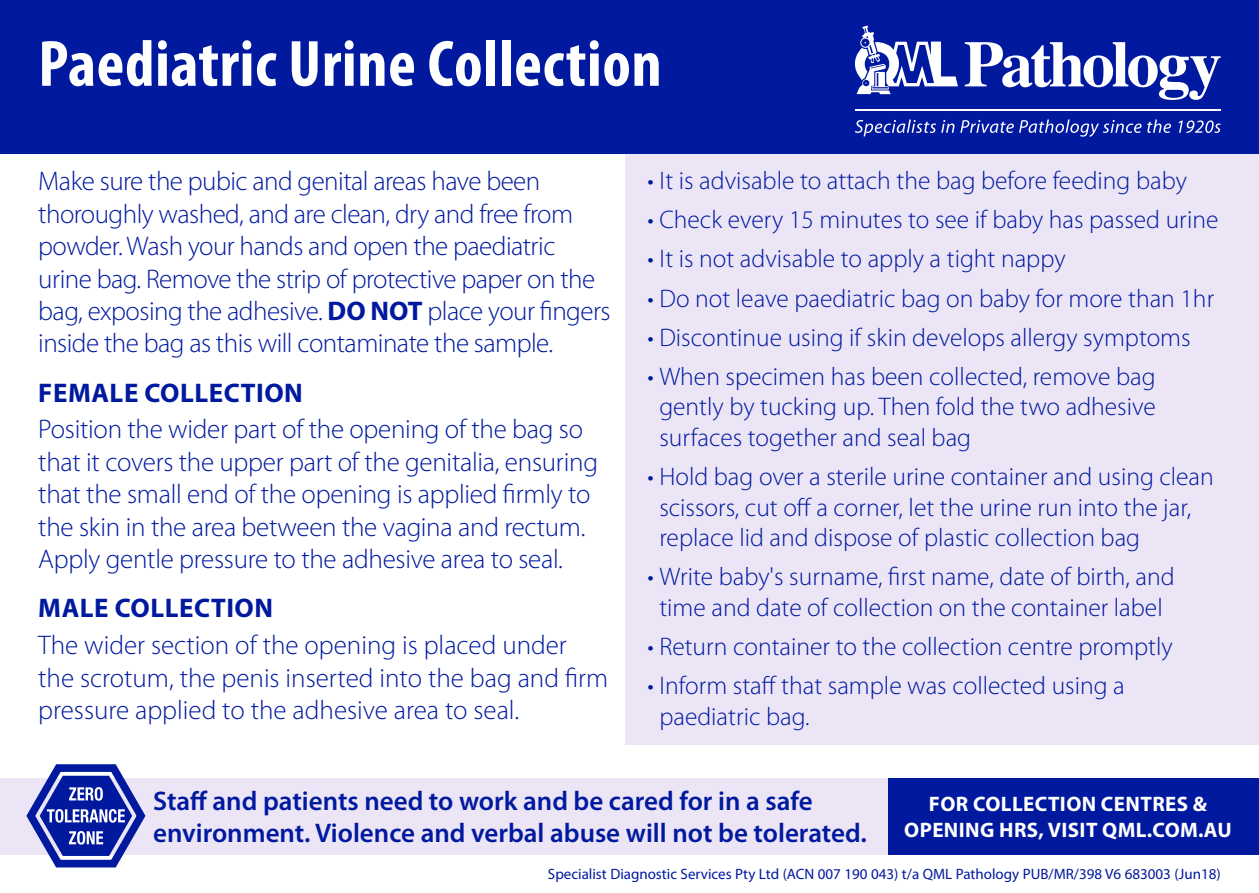
<style>
.page{position:relative;width:1259px;height:893px;background:#fff}
.page>*{position:absolute;margin:0;border:0;box-sizing:border-box;transform-origin:0 0}
.body{font:700 condensed 66px "Myriad Pro";letter-spacing:.01em;color:#fff}
.body-2{font:300 27px/32.4px "Myriad Pro";letter-spacing:-.01em;color:#00199f}
.body-3{font:600 27px/32.4px "Myriad Pro";color:#00199f}
.body-4{font:700 27px "Myriad Pro";letter-spacing:.02em;color:#00199f}
.body-5{font:300 25.5px/30.6px "Myriad Pro";color:#00199f}
.body-6{font:700 21px/25.2px "Myriad Pro";letter-spacing:.02em;color:#fff;text-align:center}
.t1{font:15px "Myriad Pro";color:#00199f}
.s1{font-weight:700}
</style>
<div class="page">
<div style="left:625px;top:153px;width:634px;height:591px;background:#ece5f6"></div>
<div style="left:0;top:0;width:1259px;height:153px;background:#00199f"></div>
<svg style="left:964px;top:42px;width:256px;height:58px"></svg>
<svg style="left:855px;top:26px;width:103px;height:68px"></svg>
<svg style="left:855px;top:120px;width:99px;height:16px"></svg>
<svg style="left:960px;top:120px;width:181px;height:17px"></svg>
<svg style="left:1147px;top:120px;width:24px;height:13px"></svg>
<svg style="left:1178px;top:120px;width:42px;height:13px"></svg>
<hr style="left:855px;top:109px;width:365px;height:1px;background:#fff">
<div style="left:0;top:778px;width:889px;height:76px;background:#ece5f6"></div>
<svg style="left:20px;top:764px;width:131px;height:104px"></svg>
<div style="left:889px;top:778px;width:370px;height:76px;background:#00199f"></div>
<p class="body" style="left:38px;top:23px;width:625px">Paediatric Urine Collection</p>
<p class="body-2" style="left:38px;top:166px;width:574px">Make sure the pubic and genital areas have been thoroughly washed, and are clean, dry and free from powder. Wash your hands and open the paediatric urine bag. Remove the strip of protective paper on the bag, exposing the adhesive. <span class="s1">DO NOT</span> place your fingers inside the bag as this will contaminate the sample.</p>
<p class="body-4" style="left:38px;top:378px;width:266px">FEMALE COLLECTION</p>
<p class="body-2" style="left:38px;top:414px;width:561px">Position the wider part of the opening of the bag so that it covers the upper part of the genitalia, ensuring that the small end of the opening is applied firmly to the skin in the area between the vagina and rectum.<br>Apply gentle pressure to the adhesive area to seal.</p>
<p class="body-4" style="left:38px;top:593px;width:236px">MALE COLLECTION</p>
<p class="body-2" style="left:38px;top:629px;width:571px">The wider section of the opening is placed under the scrotum, the penis inserted into the bag and firm pressure applied to the adhesive area to seal.</p>
<p class="body-5" style="left:647px;top:166px;width:541px">• It is advisable to attach the bag before feeding baby</p>
<p class="body-5" style="left:647px;top:205px;width:572px">• Check every 15 minutes to see if baby has passed urine</p>
<p class="body-5" style="left:647px;top:244px;width:419px">• It is not advisable to apply a tight nappy</p>
<p class="body-5" style="left:647px;top:283px;width:568px">• Do not leave paediatric bag on baby for more than 1hr</p>
<p class="body-5" style="left:647px;top:322px;width:545px">• Discontinue using if skin develops allergy symptoms</p>
<p class="body-5" style="left:659px;top:361px;width:498px;text-align:justify;text-indent:-12px">• When specimen has been collected, remove bag gently by tucking up. Then fold the two adhesive surfaces together and seal bag</p>
<p class="body-5" style="left:659px;top:462px;width:556px;text-indent:-12px">• Hold bag over a sterile urine container and using clean scissors, cut off a corner, let the urine run into the jar, replace lid and dispose of plastic collection bag</p>
<p class="body-5" style="left:647px;top:562px;width:529px;text-align:center">• Write baby's surname, first name, date of birth, and time and date of collection on the container label</p>
<p class="body-5" style="left:647px;top:632px;width:527px">• Return container to the collection centre promptly</p>
<p class="body-5" style="left:659px;top:671px;width:467px;text-indent:-12px">• Inform staff that sample was collected using a paediatric bag.</p>
<p class="body-3" style="left:153px;top:785px;width:715px">Staff and patients need to work and be cared for in a safe environment. Violence and verbal abuse will not be tolerated.</p>
<p class="body-6" style="left:904px;top:792px;width:329px">FOR COLLECTION CENTRES &amp;<br>OPENING HRS, VISIT QML.COM.AU</p>
<p class="t1" style="left:548px;top:866px;width:674px">Specialist Diagnostic Services Pty Ltd (ACN 007 190 043) t/a QML Pathology PUB/MR/398 V6 683003 (Jun18)</p>
</div>
